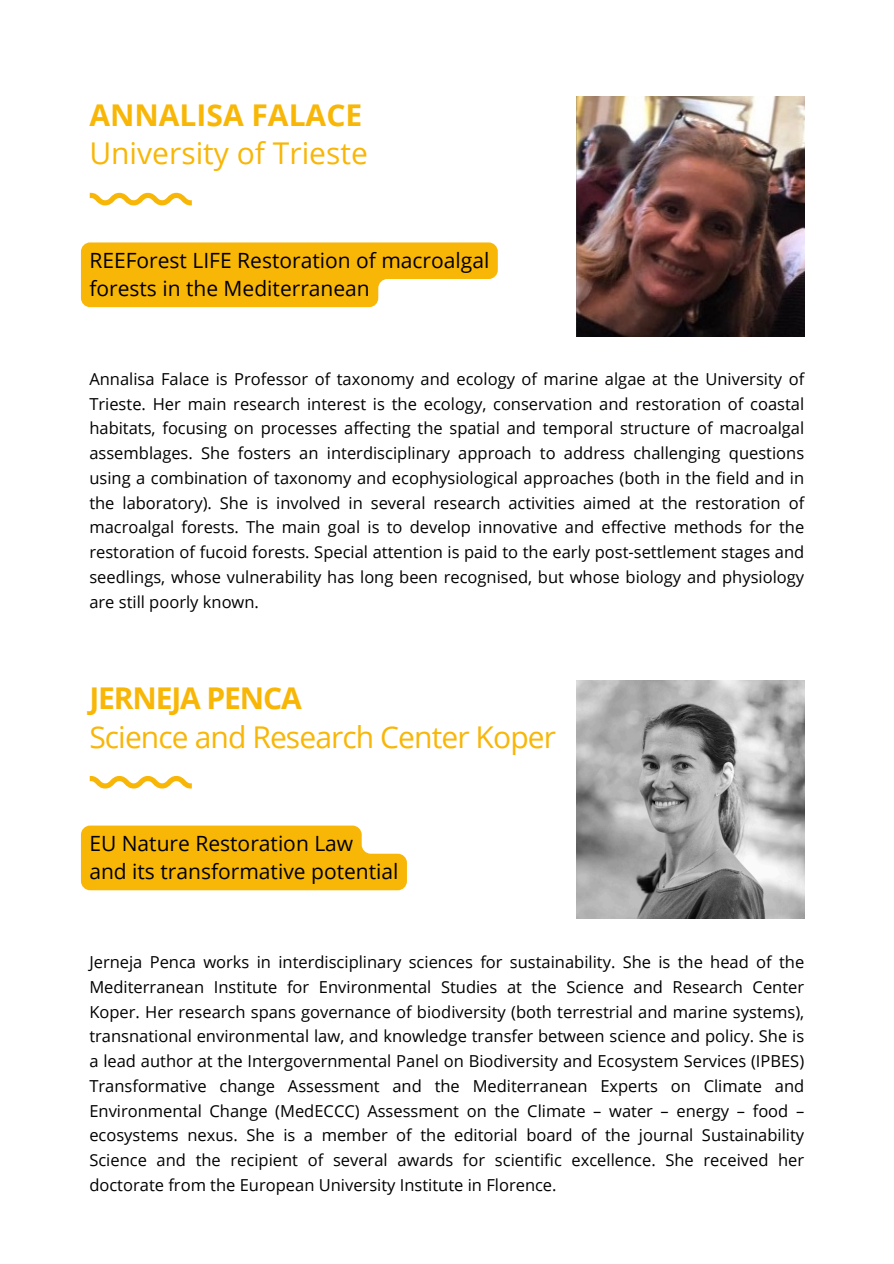
<style>
.page{position:relative;width:894px;height:1264px;background:#fff}
.page>*{position:absolute;margin:0;border:0;box-sizing:border-box;transform-origin:0 0}
.t1{font:30px/38.2px "Open Sans";color:#f8b607}
.t2{font:30px "Open Sans";letter-spacing:-.03em;color:#f8b607}
.t3{font:700 30px "Open Sans";letter-spacing:-.04em;color:#f8b607}
.t4{font:21px/28.2px "Open Sans";color:#000}
.t5{font:16.5px/24.8px "Open Sans";color:#000;text-align:justify}
.s1{font-weight:700}
</style>
<div class="page">
<svg style="left:90px;top:193px;width:102px;height:12px"></svg>
<img style="left:576px;top:97px;width:228px;height:239px">
<svg style="left:81px;top:242px;width:416px;height:65px;background:#f8bf27"></svg>
<svg style="left:90px;top:776px;width:102px;height:12px"></svg>
<img style="left:576px;top:680px;width:228px;height:238px">
<svg style="left:81px;top:825px;width:326px;height:65px;background:#f8bb19"></svg>
<p class="t1" style="left:89px;top:95px;width:280px"><span class="s1">ANNALISA FALACE<br></span>University of Trieste</p>
<p class="t4" style="left:89px;top:246px;width:401px">REEForest LIFE Restoration of macroalgal forests in the Mediterranean</p>
<h2 class="t5" style="left:89px;top:366px;width:716px">Annalisa Falace is Professor of taxonomy and ecology of marine algae at the University of Trieste. Her main research interest is the ecology, conservation and restoration of coastal habitats, focusing on processes affecting the spatial and temporal structure of macroalgal assemblages. She fosters an interdisciplinary approach to address challenging questions using a combination of taxonomy and ecophysiological approaches (both in the field and in the laboratory). She is involved in several research activities aimed at the restoration of macroalgal forests. The main goal is to develop innovative and effective methods for the restoration of fucoid forests. Special attention is paid to the early post-settlement stages and seedlings, whose vulnerability has long been recognised, but whose biology and physiology are still poorly known.</h2>
<h1 class="t3" style="left:89px;top:677px;width:214px">JERNEJA PENCA</h1>
<h1 class="t2" style="left:89px;top:715px;width:468px">Science and Research Center Koper</h1>
<h2 class="t4" style="left:89px;top:829px;width:310px">EU Nature Restoration Law<br>and its transformative potential</h2>
<p class="t5" style="left:89px;top:949px;width:716px">Jerneja Penca works in interdisciplinary sciences for sustainability. She is the head of the Mediterranean Institute for Environmental Studies at the Science and Research Center Koper. Her research spans governance of biodiversity (both terrestrial and marine systems), transnational environmental law, and knowledge transfer between science and policy. She is a lead author at the Intergovernmental Panel on Biodiversity and Ecosystem Services (IPBES)<br>Transformative change Assessment and the Mediterranean Experts on Climate and Environmental Change (MedECCC) Assessment on the Climate – water – energy – food – ecosystems nexus. She is a member of the editorial board of the journal Sustainability Science and the recipient of several awards for scientific excellence. She received her doctorate from the European University Institute in Florence.</p>
</div>
